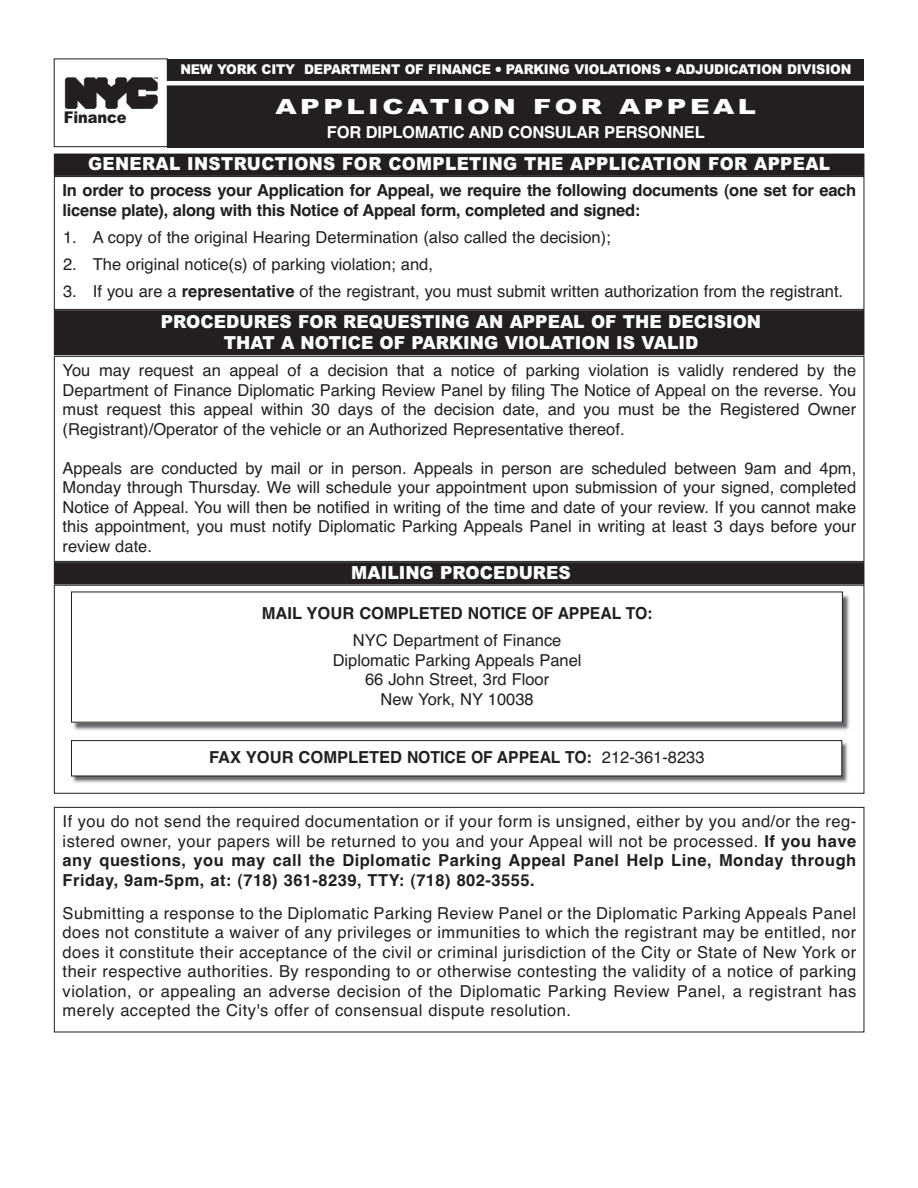
<style>
.page{position:relative;width:918px;height:1188px;background:#fff}
.page>*{position:absolute;margin:0;border:0;box-sizing:border-box;transform-origin:0 0}
.t1{font:900 21px "Arial";letter-spacing:.125em;color:#fff;scale:1.3 1}
.t2{font:900 18px/21px "Arial";color:#fff;text-align:center;scale:.95 1}
.t3{font:900 18px "Arial";letter-spacing:.02em;color:#fff;scale:.94 1}
.t4{font:16.5px/19.5px "Helvetica";color:#231f20;text-align:justify}
.t5{font:700 16.5px/19.5px "Helvetica";letter-spacing:-.015em;color:#231f20}
.t6{font:700 16.5px "Helvetica";letter-spacing:-.015em;color:#fff}
.t7{font:900 16.2px "Arial";letter-spacing:-.005em;color:#231f20;scale:.9 1}
.t8{font:900 13.5px "Arial";letter-spacing:-.015em;color:#fff;scale:.95 1}
.t9{font:900 2.4px "Arial";color:#231f20}
.s1{font-weight:700}
.s2{font-weight:400}
</style>
<div class="page">
<div style="left:54px;top:176px;width:810px;height:134px;border:1px solid #231f20"></div>
<div style="left:54px;top:356px;width:810px;height:206px;border:1px solid #231f20"></div>
<div style="left:54px;top:807px;width:810px;height:225px;border:1px solid #231f20"></div>
<div style="left:55px;top:154px;width:809px;height:21px;background:#231f20"></div>
<div style="left:54px;top:154px;width:810px;height:22px;border:1px solid #231f20"></div>
<div style="left:55px;top:311px;width:809px;height:44px;background:#231f20"></div>
<div style="left:54px;top:310px;width:810px;height:45px;border:1px solid #231f20"></div>
<div style="left:55px;top:563px;width:809px;height:21px;background:#231f20"></div>
<div style="left:54px;top:562px;width:810px;height:22px;border:1px solid #231f20"></div>
<img style="left:71px;top:591px;width:779px;height:139px">
<div style="left:72px;top:592px;width:770px;height:130px;background:#fff"></div>
<img style="left:71px;top:740px;width:777px;height:43px">
<div style="left:72px;top:741px;width:770px;height:35px;background:#fff"></div>
<div style="left:71px;top:740px;width:771px;height:36px;border:1px solid #231f20"></div>
<svg style="left:65px;top:77px;width:93px;height:32px;background:#4d4a4b"></svg>
<div style="left:168px;top:59px;width:696px;height:88px;background:#231f20"></div>
<hr style="left:165px;top:81px;width:702px;height:4px;background:#fff">
<p class="t7" style="left:64px;top:108px;width:71px">Finance</p>
<p class="t9" style="left:154px;top:77px;width:5px">TM</p>
<p class="t8" style="left:180px;top:61px;width:708px">NEW YORK CITY DEPARTMENT OF FINANCE ● PARKING VIOLATIONS ● ADJUDICATION DIVISION</p>
<p class="t1" style="left:276px;top:95px;width:371px">APPLICATION FOR APPEAL</p>
<p class="t6" style="left:327px;top:123px;width:379px">FOR DIPLOMATIC AND CONSULAR PERSONNEL</p>
<p class="t3" style="left:88px;top:154px;width:791px">GENERAL INSTRUCTIONS FOR COMPLETING THE APPLICATION FOR APPEAL</p>
<p class="t5" style="left:63px;top:181px;width:795px">In order to process your Application for Appeal, we require the following documents (one set for each license plate), along with this Notice of Appeal form, completed and signed:</p>
<p class="t4" style="left:63px;top:227px;width:549px">1. A copy of the original Hearing Determination (also called the decision);</p>
<p class="t4" style="left:63px;top:254px;width:371px">2. The original notice(s) of parking violation; and,</p>
<p class="t4" style="left:63px;top:281px;width:782px">3. If you are a <span class="s1">representative</span> of the registrant, you must submit written authorization from the registrant.</p>
<p class="t2" style="left:161px;top:311px;width:633px">PROCEDURES FOR REQUESTING AN APPEAL OF THE DECISION<br>THAT A NOTICE OF PARKING VIOLATION IS VALID</p>
<p class="t4" style="left:63px;top:361px;width:795px">You may request an appeal of a decision that a notice of parking violation is validly rendered by the Department of Finance Diplomatic Parking Review Panel by filing The Notice of Appeal on the reverse. You must request this appeal within 30 days of the decision date, and you must be the Registered Owner (Registrant)/Operator of the vehicle or an Authorized Representative thereof.</p>
<p class="t4" style="left:63px;top:458px;width:795px">Appeals are conducted by mail or in person. Appeals in person are scheduled between 9am and 4pm, Monday through Thursday. We will schedule your appointment upon submission of your signed, completed Notice of Appeal. You will then be notified in writing of the time and date of your review. If you cannot make this appointment, you must notify Diplomatic Parking Appeals Panel in writing at least 3 days before your review date.</p>
<p class="t2" style="left:351px;top:563px;width:233px">MAILING PROCEDURES</p>
<p class="t5" style="left:262px;top:604px;width:392px">MAIL YOUR COMPLETED NOTICE OF APPEAL TO:</p>
<p class="t4" style="left:333px;top:631px;width:250px;text-align:center">NYC Department of Finance<br>Diplomatic Parking Appeals Panel<br>66 John Street, 3rd Floor<br>New York, NY 10038</p>
<p class="t5" style="left:209px;top:747px;width:497px">FAX YOUR COMPLETED NOTICE OF APPEAL TO: <span class="s2">212-361-8233</span></p>
<p class="t4" style="left:63px;top:812px;width:795px">If you do not send the required documentation or if your form is unsigned, either by you and/or the reg&shy;istered owner, your papers will be returned to you and your Appeal will not be processed. <span class="s1">If you have any questions, you may call the Diplomatic Parking Appeal Panel Help Line, Monday through Friday, 9am-5pm, at: (718) 361-8239, TTY: (718) 802-3555.</span></p>
<p class="t4" style="left:63px;top:903px;width:795px">Submitting a response to the Diplomatic Parking Review Panel or the Diplomatic Parking Appeals Panel does not constitute a waiver of any privileges or immunities to which the registrant may be entitled, nor does it constitute their acceptance of the civil or criminal jurisdiction of the City or State of New York or their respective authorities. By responding to or otherwise contesting the validity of a notice of parking violation, or appealing an adverse decision of the Diplomatic Parking Review Panel, a registrant has merely accepted the City's offer of consensual dispute resolution.</p>
</div>
